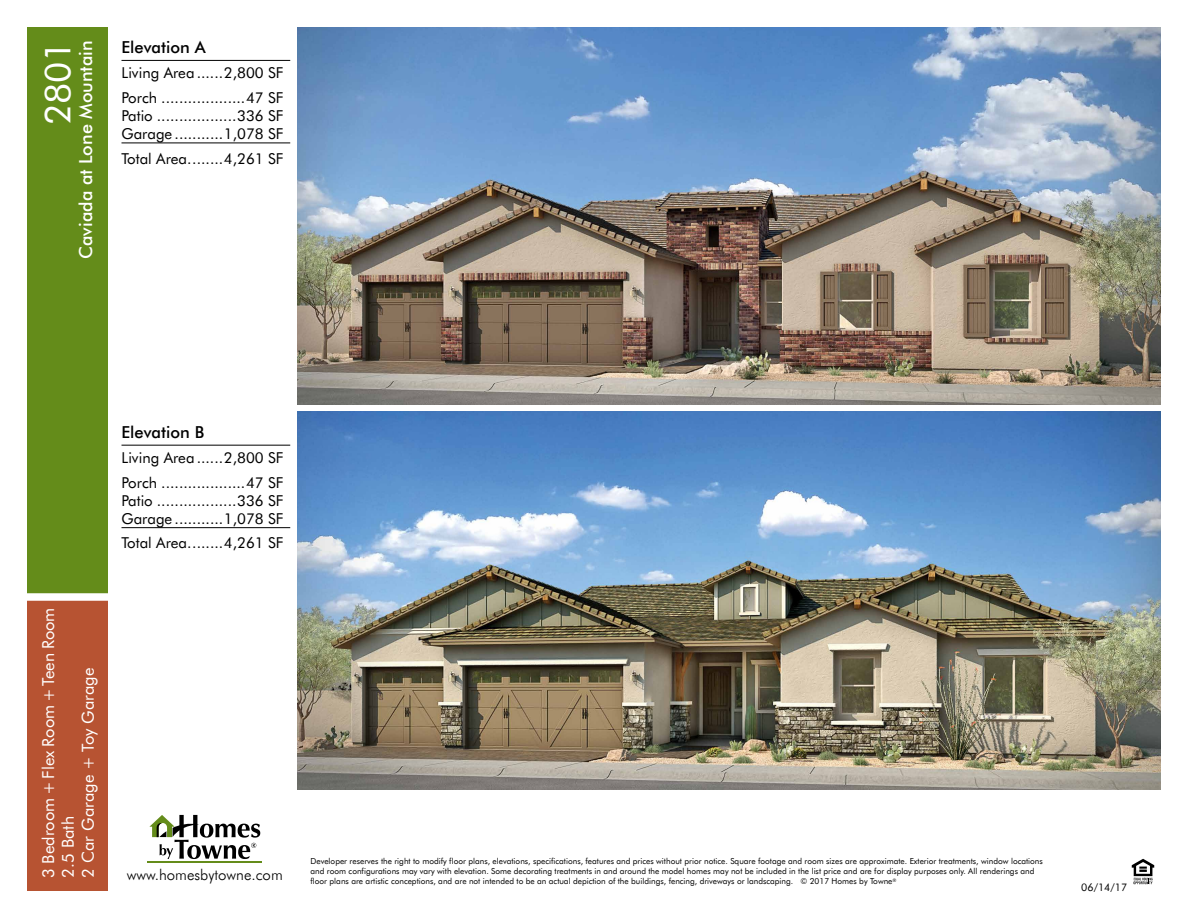
<style>
.page{position:relative;width:1188px;height:918px;background:#fff}
.page>*{position:absolute;margin:0;border:0;box-sizing:border-box;transform-origin:0 0}
.t1{font:36px "Futura BT";color:#fff}
.t2{font:500 18px "Futura BT";color:#fff}
.t3{font:16.5px/19.8px "Futura BT";color:#fff}
.t4{font:500 16.5px "Futura BT";color:#000}
.t5{font:15px/24.8px "Futura BT";color:#000}
.t6{font:300 15px "Futura BT";color:#000}
.t7{font:10.5px "Futura BT";color:#000}
.t8{font:8.25px/9.9px "Futura BT";color:#000}
.t9{font:4.8px "Futura BT";color:#000}
</style>
<div class="page">
<svg style="left:1132px;top:859px;width:22px;height:25px"></svg>
<hr style="left:148px;top:862px;width:114px;height:1px;background:#648c1a">
<svg style="left:149px;top:815px;width:111px;height:44px"></svg>
<div style="left:27px;top:597px;width:81px;height:294px;background:#b75332"></div>
<div style="left:27px;top:27px;width:81px;height:570px;background:#648c1a"></div>
<div style="left:27px;top:593px;width:81px;height:8px;background:#fff"></div>
<hr style="left:122px;top:60px;width:168px;height:1px;background:#000">
<hr style="left:122px;top:143px;width:168px;height:1px;background:#000">
<hr style="left:122px;top:445px;width:168px;height:1px;background:#000">
<hr style="left:122px;top:527px;width:168px;height:1px;background:#000">
<img style="left:297px;top:27px;width:864px;height:378px">
<img style="left:297px;top:412px;width:864px;height:378px">
<h1 class="t1" style="left:35px;top:125px;width:86px;rotate:-90deg">2801</h1>
<h2 class="t2" style="left:74px;top:259px;width:220px;rotate:-90deg">Caviada at Lone Mountain</h2>
<h3 class="t4" style="left:122px;top:37px;width:86px">Elevation A</h3>
<h3 class="t5" style="left:122px;top:60px;width:164px">Living Area ......2,800 SF<br>Porch ...................47 SF</h3>
<h3 class="t5" style="left:122px;top:106px;width:163px;line-height:18px">Patio ..................336 SF<br>Garage ...........1,078 SF</h3>
<h3 class="t5" style="left:122px;top:146px;width:163px">Total Area........4,261 SF</h3>
<h3 class="t3" style="left:38px;top:878px;width:271px;rotate:-90deg">3 Bedroom + Flex Room + Teen Room<br>2.5 Bath<br>2 Car Garage + Toy Garage</h3>
<h3 class="t4" style="left:122px;top:422px;width:84px">Elevation B</h3>
<h3 class="t5" style="left:122px;top:445px;width:164px">Living Area ......2,800 SF<br>Porch ...................47 SF</h3>
<h3 class="t5" style="left:122px;top:491px;width:163px;line-height:18px">Patio ..................336 SF<br>Garage ...........1,078 SF</h3>
<h3 class="t5" style="left:122px;top:530px;width:163px">Total Area........4,261 SF</h3>
<p class="t8" style="left:310px;top:856px;width:734px">Developer reserves the right to modify floor plans, elevations, specifications, features and prices without prior notice. Square footage and room sizes are approximate. Exterior treatments, window locations and room configurations may vary with elevation. Some decorating treatments in and around the model homes may not be included in the list price and are for display purposes only. All renderings and floor plans are artistic conceptions, and are not intended to be an actual depiction of the buildings, fencing, driveways or landscaping. © 2017 Homes by Towne</p>
<h3 class="t6" style="left:127px;top:865px;width:158px">www.homesbytowne.com</h3>
<p class="t9" style="left:893px;top:877px;width:6px">®</p>
<p class="t7" style="left:1081px;top:881px;width:47px">06/14/17</p>
</div>
